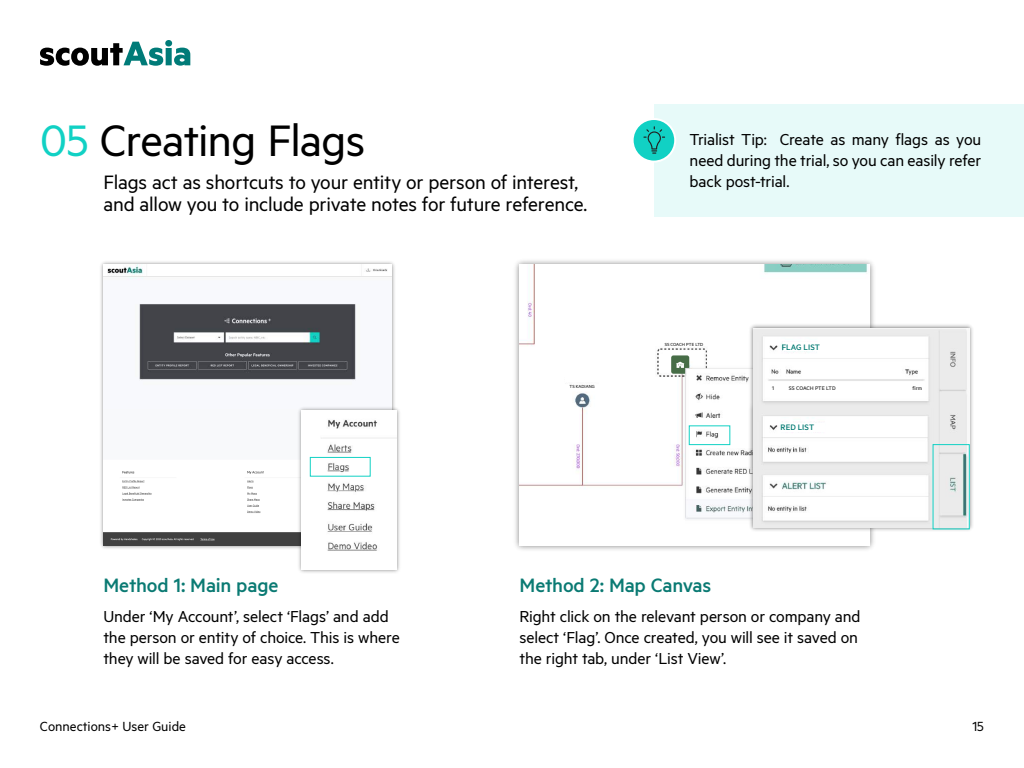
<style>
.page{position:relative;width:1024px;height:768px;background:#fff}
.page>*{position:absolute;margin:0;border:0;box-sizing:border-box;transform-origin:0 0}
.t1{font:50px "Metric";letter-spacing:-.02em;color:#000}
.t2{font:22px/22px "Metric";letter-spacing:-.01em;color:#000}
.t3{font:500 22px "Metric";letter-spacing:-.01em;color:#0a7a73}
.t4{font:18px/21px "Metric";letter-spacing:-.01em;color:#000}
.t5{font:15px "Metric";color:#000}
.t6{font:500 9px "Metric";letter-spacing:-.005em;color:#037a73}
.t7{font:500 6px "Metric";color:#333}
.t8{font:5px "Metric";color:#000}
.s1{color:#11d1c4}
</style>
<div class="page">
<hr style="left:0;top:133px;width:1024px;height:1px;background:#000">
<svg style="left:40px;top:40px;width:150px;height:26px"></svg>
<img style="left:515px;top:260px;width:359px;height:290px">
<img style="left:520px;top:265px;width:350px;height:281px">
<div style="left:654px;top:104px;width:370px;height:112px;background:#e7faf9"></div>
<div style="left:633px;top:119px;width:42px;height:43px;background:#11d1c4;border-radius:50%"></div>
<div style="left:632px;top:118px;width:44px;height:45px;border:2px solid #fff;border-radius:50%"></div>
<svg style="left:643px;top:126px;width:22px;height:28px"></svg>
<div style="left:689px;top:425px;width:41px;height:20px;border:1px solid #11d1c4"></div>
<div style="left:667px;top:342px;width:30px;height:5px;background:#fff"></div>
<div style="left:565px;top:377px;width:34px;height:5px;background:#fff"></div>
<img style="left:744px;top:322px;width:229px;height:211px">
<img style="left:753px;top:328px;width:216px;height:199px">
<img style="left:753px;top:408px;width:177px;height:61px">
<div style="left:782px;top:423px;width:43px;height:8px;background:#fff"></div>
<img style="left:753px;top:332px;width:180px;height:76px">
<div style="left:783px;top:343px;width:44px;height:8px;background:#fff"></div>
<div style="left:767px;top:386px;width:156px;height:9px;background:#fff"></div>
<hr style="left:769px;top:379px;width:156px;height:1px;background:#ddd">
<div style="left:671px;top:355px;width:18px;height:19px;background:#476d47;border-radius:2px"></div>
<svg style="left:676px;top:362px;width:16px;height:14px"></svg>
<div style="left:933px;top:444px;width:37px;height:85px;border:1px solid #11d1c4"></div>
<img style="left:100px;top:261px;width:295px;height:288px">
<img style="left:103px;top:265px;width:289px;height:145px">
<img style="left:103px;top:410px;width:193px;height:136px">
<img style="left:296px;top:404px;width:104px;height:169px">
<img style="left:302px;top:410px;width:94px;height:159px">
<div style="left:310px;top:457px;width:61px;height:20px;border:1px solid #11d1c4"></div>
<h1 class="t1" style="left:40px;top:111px;width:327px"><span class="s1">05</span> Creating Flags</h1>
<p class="t2" style="left:103px;top:171px;width:485px">Flags act as shortcuts to your entity or person of interest, and allow you to include private notes for future reference.</p>
<p class="t8" style="left:570px;top:384px;width:27px">TS KADIANG</p>
<p class="t4" style="left:690px;top:128px;width:293px;text-align:justify">Trialist Tip: Create as many flags as you need during the trial, so you can easily refer back post-trial.</p>
<p class="t8" style="left:665px;top:342px;width:40px">SS COACH PTE LTD</p>
<p class="t6" style="left:782px;top:342px;width:40px">FLAG LIST</p>
<p class="t7" style="left:772px;top:385px;width:3px">1</p>
<p class="t7" style="left:789px;top:385px;width:48px">SS COACH PTE LTD</p>
<p class="t7" style="left:913px;top:385px;width:11px">firm</p>
<p class="t6" style="left:781px;top:422px;width:35px">RED LIST</p>
<p class="t3" style="left:103px;top:572px;width:176px">Method 1: Main page</p>
<p class="t4" style="left:103px;top:605px;width:298px">Under ‘My Account’, select ‘Flags’ and add the person or entity of choice. This is where they will be saved for easy access.</p>
<p class="t3" style="left:520px;top:572px;width:193px">Method 2: Map Canvas</p>
<p class="t4" style="left:520px;top:605px;width:343px">Right click on the relevant person or company and select ‘Flag’. Once created, you will see it saved on the right tab, under ‘List View’.</p>
<p class="t5" style="left:40px;top:718px;width:147px">Connections+ User Guide</p>
<p class="t5" style="left:972px;top:718px;width:13px">15</p>
</div>
